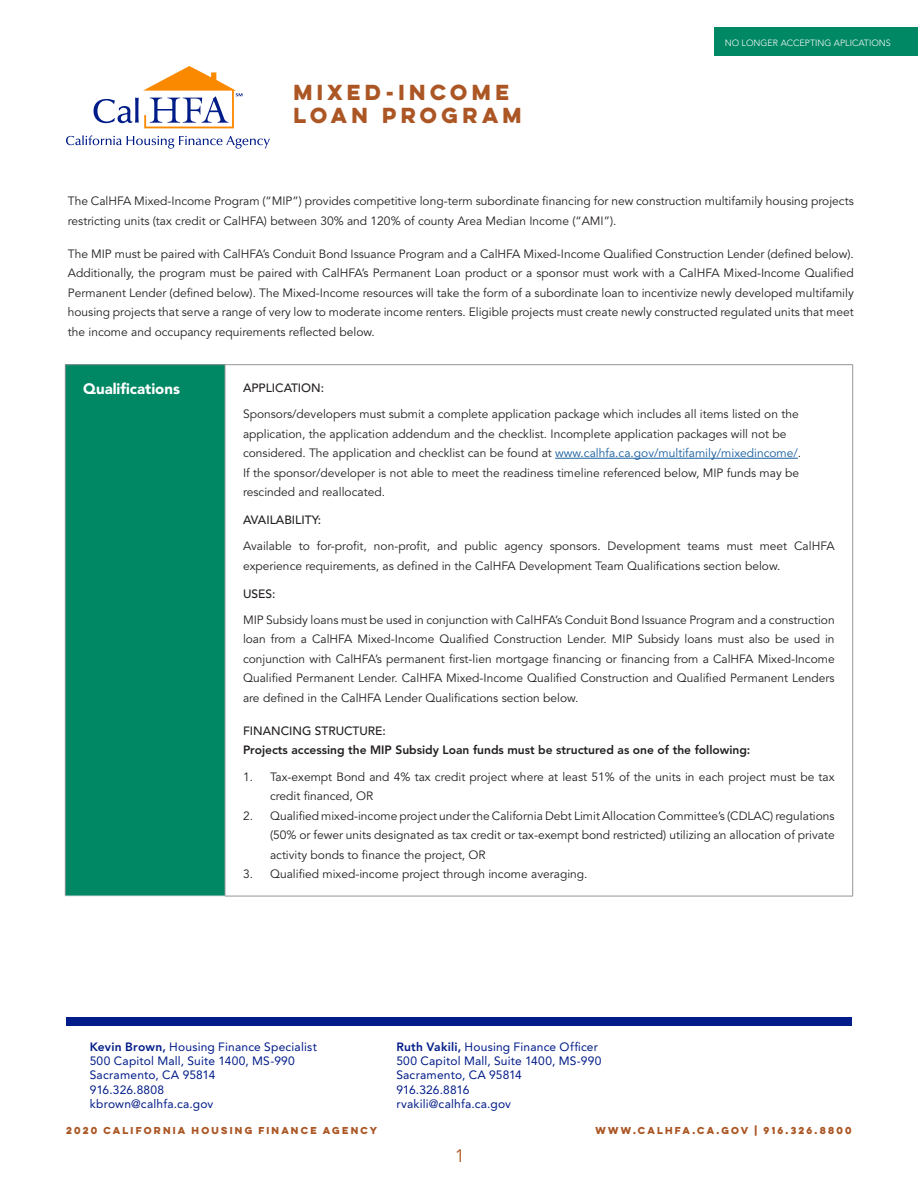
<style>
.page{position:relative;width:918px;height:1188px;background:#fff}
.page>*{position:absolute;margin:0;border:0;box-sizing:border-box;transform-origin:0 0}
.t1{font:700 19.5px/23.4px "Lulo Clean One";color:#ab5624}
.t2{font:18px "Avenir LT Std";color:#ab5624}
.Row_Header_2016{font:900 15px "Avenir LT Std";color:#fff}
.Intro_Copy{font:12px/19.5px "Avenir LT Std";color:#231f20}
.Para{font:12px/19.5px "Avenir LT Std";color:#231f20}
.t3{font:12px/14.4px "Avenir LT Std";letter-spacing:.015em;color:#001c88}
.Para-2{font:800 12px/19.5px "Avenir LT Std";color:#231f20}
.H2_table{font:500 12px "Avenir LT Std";color:#231f20}
.t4{font:700 9px "Lulo Clean One";letter-spacing:.02em;color:#ab5624}
.t5{font:300 9px "Avenir LT Std";color:#fff}
.s1{color:#175d9e}
.s2{font-weight:500}
.s3{font-weight:800}
</style>
<div class="page">
<svg style="left:94px;top:66px;width:148px;height:62px"></svg>
<svg style="left:66px;top:135px;width:204px;height:14px"></svg>
<div style="left:65px;top:365px;width:160px;height:531px;background:#008763"></div>
<hr style="left:65px;top:364px;width:160px;height:1px;background:#939598">
<hr style="left:65px;top:365px;width:1px;height:531px;background:#939598">
<hr style="left:225px;top:364px;width:628px;height:1px;background:#939598">
<hr style="left:225px;top:365px;width:1px;height:531px;background:#939598">
<hr style="left:852px;top:365px;width:1px;height:531px;background:#939598">
<hr style="left:225px;top:896px;width:628px;height:1px;background:#939598">
<hr style="left:65px;top:896px;width:160px;height:1px;background:#e6e7e9">
<hr style="left:555px;top:458px;width:243px;height:1px;background:#175d9e">
<div style="left:714px;top:28px;width:204px;height:28px;background:#008763"></div>
<div style="left:66px;top:1018px;width:786px;height:8px;background:#001c88"></div>
<h1 class="t1" style="left:293px;top:80px;width:234px">MIXED-INCOME<br>LOAN PROGRAM</h1>
<p class="t5" style="left:725px;top:37px;width:168px">NO LONGER ACCEPTING APLICATIONS</p>
<p class="Intro_Copy" style="left:68px;top:192px;width:788px">The CalHFA Mixed-Income Program (“MIP”) provides competitive long-term subordinate financing for new construction multifamily housing projects restricting units (tax credit or CalHFA) between 30% and 120% of county Area Median Income (“AMI”).</p>
<p class="Intro_Copy" style="left:68px;top:244px;width:788px;text-align:justify">The MIP must be paired with CalHFA’s Conduit Bond Issuance Program and a CalHFA Mixed-Income Qualified Construction Lender (defined below).<br>Additionally, the program must be paired with CalHFA’s Permanent Loan product or a sponsor must work with a CalHFA Mixed-Income Qualified Permanent Lender (defined below). The Mixed-Income resources will take the form of a subordinate loan to incentivize newly developed multifamily housing projects that serve a range of very low to moderate income renters. Eligible projects must create newly constructed regulated units that meet the income and occupancy requirements reflected below.</p>
<p class="Row_Header_2016" style="left:83px;top:380px;width:98px">Qualifications</p>
<p class="H2_table" style="left:243px;top:381px;width:83px">APPLICATION:</p>
<p class="Para" style="left:243px;top:404px;width:560px">Sponsors/developers must submit a complete application package which includes all items listed on the application, the application addendum and the checklist. Incomplete application packages will not be considered. The application and checklist can be found at <span class="s1">www.calhfa.ca.gov/multifamily/mixedincome/</span>.<br>If the sponsor/developer is not able to meet the readiness timeline referenced below, MIP funds may be rescinded and reallocated.</p>
<p class="H2_table" style="left:243px;top:513px;width:80px">AVAILABILITY:</p>
<p class="Para" style="left:243px;top:537px;width:593px">Available to for-profit, non-profit, and public agency sponsors. Development teams must meet CalHFA experience requirements, as defined in the CalHFA Development Team Qualifications section below.</p>
<p class="H2_table" style="left:243px;top:586px;width:34px">USES:</p>
<p class="Para" style="left:243px;top:610px;width:593px;text-align:justify">MIP Subsidy loans must be used in conjunction with CalHFA’s Conduit Bond Issuance Program and a construction loan from a CalHFA Mixed-Income Qualified Construction Lender. MIP Subsidy loans must also be used in conjunction with CalHFA’s permanent first-lien mortgage financing or financing from a CalHFA Mixed-Income Qualified Permanent Lender. CalHFA Mixed-Income Qualified Construction and Qualified Permanent Lenders are defined in the CalHFA Lender Qualifications section below.</p>
<p class="Para-2" style="left:243px;top:721px;width:509px"><span class="s2">FINANCING STRUCTURE:<br></span>Projects accessing the MIP Subsidy Loan funds must be structured as one of the following:</p>
<p class="Intro_Copy" style="left:270px;top:767px;width:566px;text-indent:-27px">1. Tax-exempt Bond and 4% tax credit project where at least 51% of the units in each project must be tax credit financed, OR</p>
<p class="Intro_Copy" style="left:270px;top:806px;width:566px;text-align:justify;text-indent:-27px">2. Qualified mixed-income project under the California Debt Limit Allocation Committee’s (CDLAC) regulations (50% or fewer units designated as tax credit or tax-exempt bond restricted) utilizing an allocation of private activity bonds to finance the project, OR</p>
<p class="Intro_Copy" style="left:243px;top:865px;width:346px">3. Qualified mixed-income project through income averaging.</p>
<p class="t3" style="left:90px;top:1039px;width:229px"><span class="s3">Kevin Brown,</span> Housing Finance Specialist<br>500 Capitol Mall, Suite 1400, MS-990<br>Sacramento, CA 95814<br>916.326.8808<br>kbrown@calhfa.ca.gov</p>
<p class="t3" style="left:396px;top:1039px;width:207px"><span class="s3">Ruth Vakili,</span> Housing Finance Officer<br>500 Capitol Mall, Suite 1400, MS-990<br>Sacramento, CA 95814<br>916.326.8816<br>rvakili@calhfa.ca.gov</p>
<h2 class="t2" style="left:455px;top:1146px;width:12px">1</h2>
<p class="t4" style="left:66px;top:1123px;width:315px">2020 CALIFORNIA HOUSING FINANCE AGENCY</p>
<p class="t4" style="left:595px;top:1123px;width:260px">WWW.CALHFA.CA.GOV | 916.326.8800</p>
</div>
